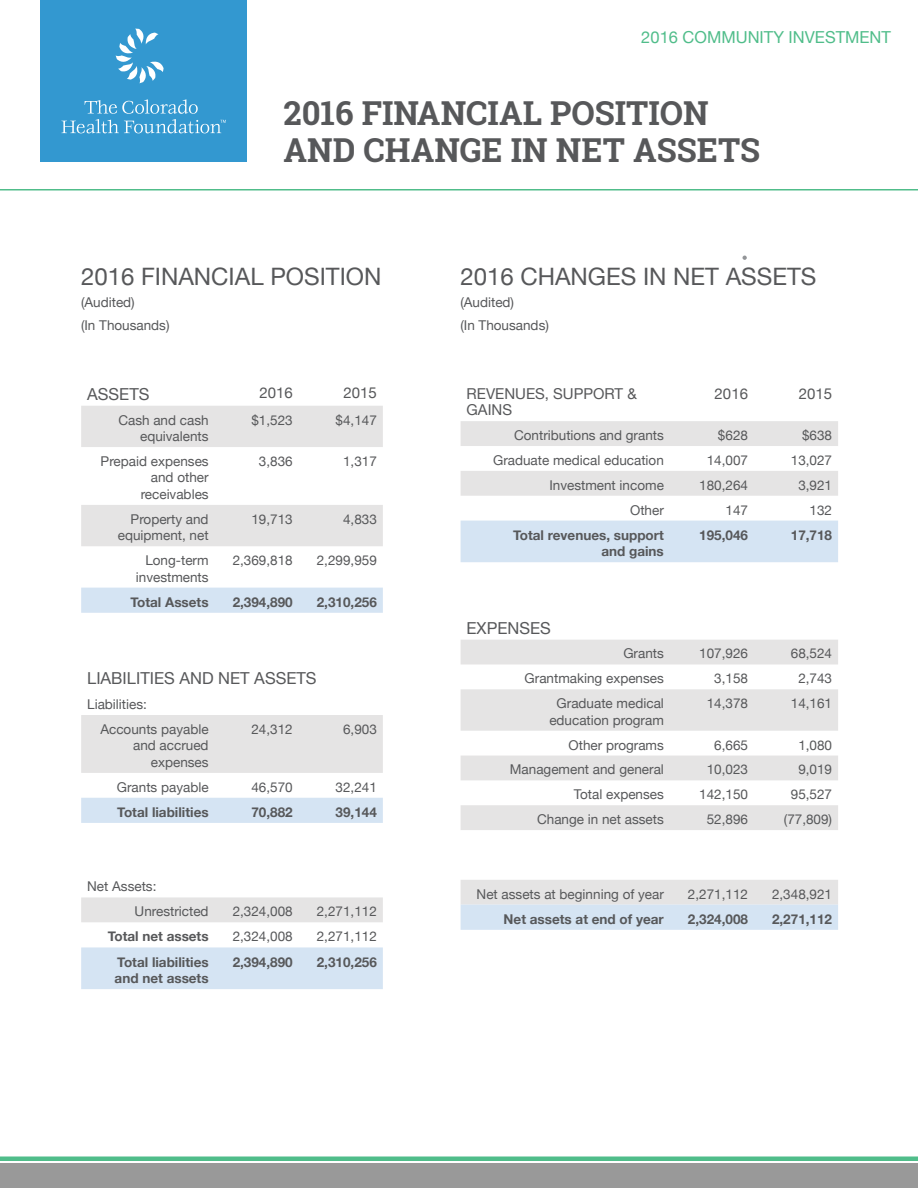
<style>
.page{position:relative;width:918px;height:1188px;background:#fff}
.page>*{position:absolute;margin:0;border:0;box-sizing:border-box;transform-origin:0 0}
.t1{font:700 33px/37.5px "Roboto Slab";color:#57585a}
.t2{font:24px "Helvetica Neue";color:#57585a}
.t3{font:16.5px "Helvetica Neue";color:#57585a}
.t4{font:16.5px "Helvetica Neue";color:#50bd8a}
.t5{font:15px/16.5px "Helvetica Neue";color:#57585a}
.t6{font:13.5px/16.5px "Helvetica Neue";color:#57585a;text-align:right}
.t7{font:700 13.5px/16.5px "Helvetica Neue";color:#57585a}
</style>
<div class="page">
<div style="left:40px;top:0;width:207px;height:162px;background:#3398d0"></div>
<svg style="left:116px;top:29px;width:48px;height:54px"></svg>
<svg style="left:61px;top:99px;width:165px;height:34px"></svg>
<div style="left:0;top:1164px;width:918px;height:24px;background:#999"></div>
<div style="left:0;top:1156px;width:918px;height:5px;background:#50bd8a"></div>
<hr style="left:0;top:189px;width:918px;height:1px;background:#50bd8a">
<svg style="left:742px;top:256px;width:5px;height:4px"></svg>
<div style="left:81px;top:406px;width:302px;height:41px;background:#e5e4e4"></div>
<svg style="left:81px;top:505px;width:302px;height:83px"></svg>
<svg style="left:81px;top:588px;width:302px;height:401px"></svg>
<svg style="left:461px;top:421px;width:377px;height:100px;fill:#ecebeb"></svg>
<svg style="left:461px;top:521px;width:377px;height:409px"></svg>
<p class="t4" style="left:641px;top:25px;width:251px">2016 COMMUNITY INVESTMENT</p>
<p class="t1" style="left:284px;top:93px;width:478px">2016 FINANCIAL POSITION<br>AND CHANGE IN NET ASSETS</p>
<p class="t2" style="left:81px;top:259px;width:302px">2016 FINANCIAL POSITION</p>
<p class="t6" style="left:81px;top:292px;width:90px;line-height:22.5px;text-align:left">(Audited)<br>(In Thousands)</p>
<p class="t3" style="left:87px;top:382px;width:64px">ASSETS</p>
<p class="t5" style="left:259px;top:386px;width:35px">2016</p>
<p class="t5" style="left:344px;top:386px;width:35px">2015</p>
<p class="t6" style="left:118px;top:412px;width:92px">Cash and cash equivalents</p>
<p class="t6" style="left:251px;top:412px;width:43px">$1,523</p>
<p class="t6" style="left:336px;top:412px;width:43px">$4,147</p>
<p class="t6" style="left:101px;top:454px;width:110px">Prepaid expenses and other receivables</p>
<p class="t6" style="left:259px;top:454px;width:35px">3,836</p>
<p class="t6" style="left:343px;top:454px;width:35px">1,317</p>
<p class="t6" style="left:118px;top:511px;width:92px">Property and equipment, net</p>
<p class="t6" style="left:251px;top:511px;width:43px">19,713</p>
<p class="t6" style="left:343px;top:511px;width:35px">4,833</p>
<p class="t6" style="left:136px;top:553px;width:74px">Long-term investments</p>
<p class="t6" style="left:233px;top:553px;width:62px">2,369,818</p>
<p class="t6" style="left:317px;top:553px;width:62px">2,299,959</p>
<p class="t7" style="left:130px;top:594px;width:80px">Total Assets</p>
<p class="t7" style="left:233px;top:594px;width:62px">2,394,890</p>
<p class="t7" style="left:317px;top:594px;width:62px">2,310,256</p>
<p class="t3" style="left:87px;top:666px;width:231px">LIABILITIES AND NET ASSETS</p>
<p class="t6" style="left:87px;top:697px;width:61px">Liabilities:</p>
<p class="t6" style="left:100px;top:722px;width:110px">Accounts payable and accrued expenses</p>
<p class="t6" style="left:251px;top:722px;width:43px">24,312</p>
<p class="t6" style="left:343px;top:722px;width:35px">6,903</p>
<p class="t6" style="left:117px;top:779px;width:93px">Grants payable</p>
<p class="t6" style="left:251px;top:779px;width:43px">46,570</p>
<p class="t6" style="left:336px;top:779px;width:43px">32,241</p>
<p class="t7" style="left:117px;top:804px;width:93px">Total liabilities</p>
<p class="t7" style="left:251px;top:804px;width:43px">70,882</p>
<p class="t7" style="left:336px;top:804px;width:43px">39,144</p>
<p class="t6" style="left:87px;top:879px;width:71px">Net Assets:</p>
<p class="t6" style="left:135px;top:904px;width:76px">Unrestricted</p>
<p class="t6" style="left:233px;top:904px;width:62px">2,324,008</p>
<p class="t6" style="left:317px;top:904px;width:62px">2,271,112</p>
<p class="t7" style="left:108px;top:929px;width:102px">Total net assets</p>
<p class="t6" style="left:233px;top:929px;width:62px">2,324,008</p>
<p class="t6" style="left:317px;top:929px;width:62px">2,271,112</p>
<p class="t7" style="left:115px;top:954px;width:96px">Total liabilities and net assets</p>
<p class="t7" style="left:233px;top:954px;width:62px">2,394,890</p>
<p class="t7" style="left:317px;top:954px;width:62px">2,310,256</p>
<p class="t2" style="left:460px;top:259px;width:357px">2016 CHANGES IN NET ASSETS</p>
<p class="t6" style="left:460px;top:292px;width:90px;line-height:22.5px;text-align:left">(Audited)<br>(In Thousands)</p>
<p class="t5" style="left:467px;top:386px;width:172px">REVENUES, SUPPORT &amp;<br>GAINS</p>
<p class="t5" style="left:715px;top:386px;width:35px">2016</p>
<p class="t5" style="left:799px;top:386px;width:35px">2015</p>
<p class="t6" style="left:514px;top:428px;width:151px">Contributions and grants</p>
<p class="t6" style="left:718px;top:428px;width:32px">$628</p>
<p class="t6" style="left:802px;top:428px;width:32px">$638</p>
<p class="t6" style="left:493px;top:453px;width:172px">Graduate medical education</p>
<p class="t6" style="left:707px;top:453px;width:43px">14,007</p>
<p class="t6" style="left:791px;top:453px;width:43px">13,027</p>
<p class="t6" style="left:549px;top:477px;width:116px">Investment income</p>
<p class="t6" style="left:699px;top:477px;width:50px">180,264</p>
<p class="t6" style="left:798px;top:477px;width:35px">3,921</p>
<p class="t6" style="left:630px;top:502px;width:35px">Other</p>
<p class="t6" style="left:725px;top:502px;width:24px">147</p>
<p class="t6" style="left:810px;top:502px;width:24px">132</p>
<p class="t7" style="left:513px;top:527px;width:152px;text-align:right">Total revenues, support and gains</p>
<p class="t7" style="left:699px;top:527px;width:50px">195,046</p>
<p class="t7" style="left:791px;top:527px;width:43px">17,718</p>
<p class="t3" style="left:467px;top:616px;width:86px">EXPENSES</p>
<p class="t6" style="left:623px;top:646px;width:42px">Grants</p>
<p class="t6" style="left:699px;top:646px;width:50px">107,926</p>
<p class="t6" style="left:791px;top:646px;width:43px">68,524</p>
<p class="t6" style="left:525px;top:671px;width:141px">Grantmaking expenses</p>
<p class="t6" style="left:714px;top:671px;width:35px">3,158</p>
<p class="t6" style="left:798px;top:671px;width:35px">2,743</p>
<p class="t6" style="left:549px;top:696px;width:116px;text-align:center">Graduate medical education program</p>
<p class="t6" style="left:707px;top:696px;width:43px">14,378</p>
<p class="t6" style="left:791px;top:696px;width:43px">14,161</p>
<p class="t6" style="left:569px;top:737px;width:97px">Other programs</p>
<p class="t6" style="left:714px;top:737px;width:35px">6,665</p>
<p class="t6" style="left:798px;top:737px;width:35px">1,080</p>
<p class="t6" style="left:510px;top:762px;width:156px">Management and general</p>
<p class="t6" style="left:707px;top:762px;width:43px">10,023</p>
<p class="t6" style="left:798px;top:762px;width:35px">9,019</p>
<p class="t6" style="left:574px;top:787px;width:92px">Total expenses</p>
<p class="t6" style="left:699px;top:787px;width:50px">142,150</p>
<p class="t6" style="left:791px;top:787px;width:43px">95,527</p>
<p class="t6" style="left:537px;top:812px;width:128px">Change in net assets</p>
<p class="t6" style="left:707px;top:812px;width:43px">52,896</p>
<p class="t6" style="left:784px;top:812px;width:50px">(77,809)</p>
<p class="t6" style="left:477px;top:886px;width:189px">Net assets at beginning of year</p>
<p class="t6" style="left:688px;top:886px;width:62px">2,271,112</p>
<p class="t6" style="left:772px;top:886px;width:62px">2,348,921</p>
<p class="t7" style="left:504px;top:911px;width:162px">Net assets at end of year</p>
<p class="t7" style="left:688px;top:911px;width:62px">2,324,008</p>
<p class="t7" style="left:772px;top:911px;width:62px">2,271,112</p>
</div>
